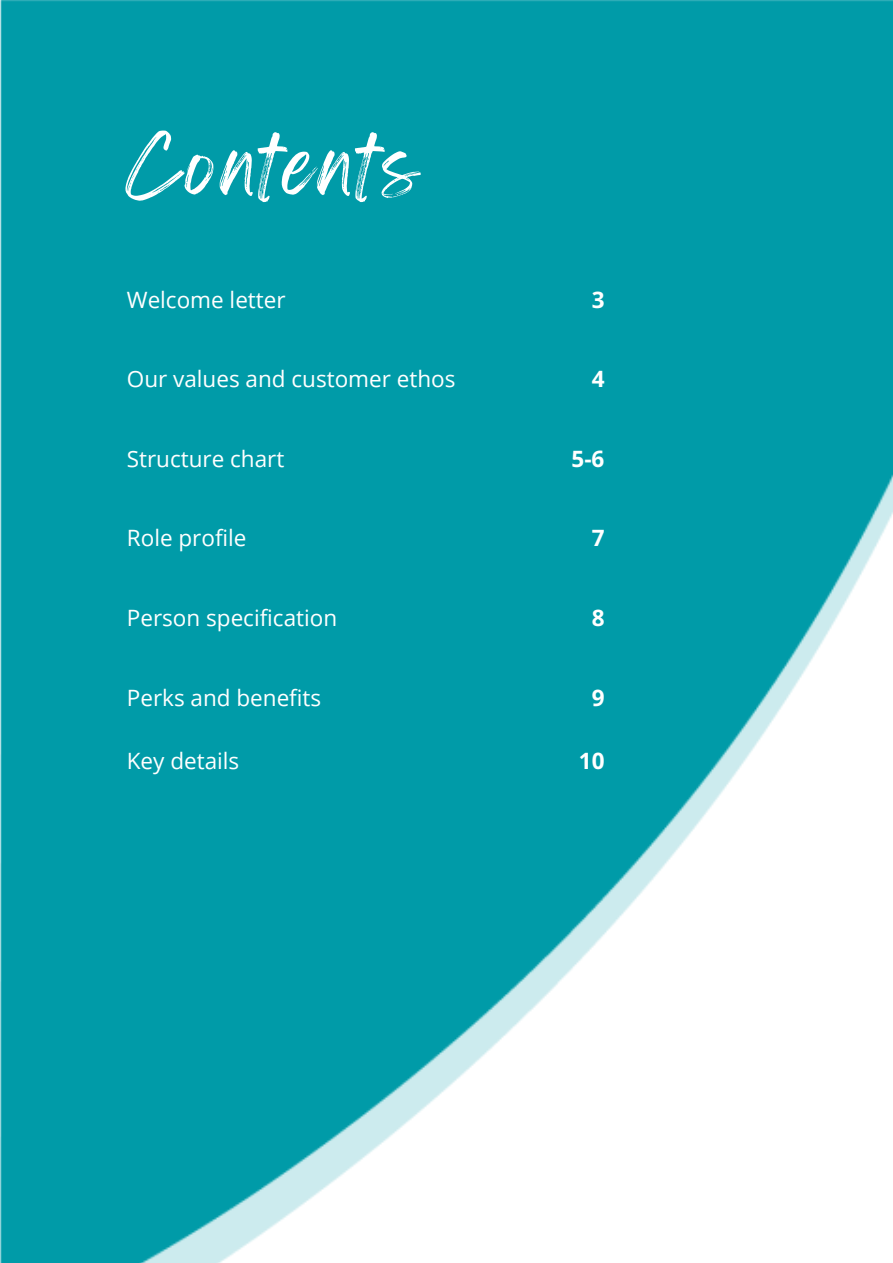
<style>
.page{position:relative;width:893px;height:1263px;background:#fff}
.page>*{position:absolute;margin:0;border:0;box-sizing:border-box;transform-origin:0 0}
.t1{font:67.5px "Feeling Passionate";letter-spacing:.1em;color:#fff}
.t2{font:22.5px "Open Sans";color:#fff}
.t3{font:700 22.5px "Open Sans";color:#fff}
</style>
<div class="page">
<img style="left:0;top:0;width:893px;height:1263px">
<h1 class="t1" style="left:126px;top:111px;width:295px">CONTENTS</h1>
<p class="t2" style="left:127px;top:283px;width:160px">Welcome letter</p>
<p class="t3" style="left:591px;top:283px;width:14px">3</p>
<p class="t2" style="left:127px;top:363px;width:330px">Our values and customer ethos</p>
<p class="t3" style="left:591px;top:363px;width:14px">4</p>
<p class="t2" style="left:127px;top:443px;width:159px">Structure chart</p>
<h2 class="t3" style="left:571px;top:443px;width:34px">5-6</h2>
<p class="t2" style="left:127px;top:522px;width:121px">Role profile</p>
<p class="t3" style="left:591px;top:522px;width:14px">7</p>
<p class="t2" style="left:127px;top:602px;width:212px">Person specification</p>
<p class="t3" style="left:591px;top:602px;width:14px">8</p>
<p class="t2" style="left:127px;top:682px;width:196px">Perks and benefits</p>
<h2 class="t3" style="left:591px;top:682px;width:14px">9</h2>
<p class="t2" style="left:127px;top:745px;width:114px">Key details</p>
<h2 class="t3" style="left:579px;top:745px;width:27px">10</h2>
</div>
